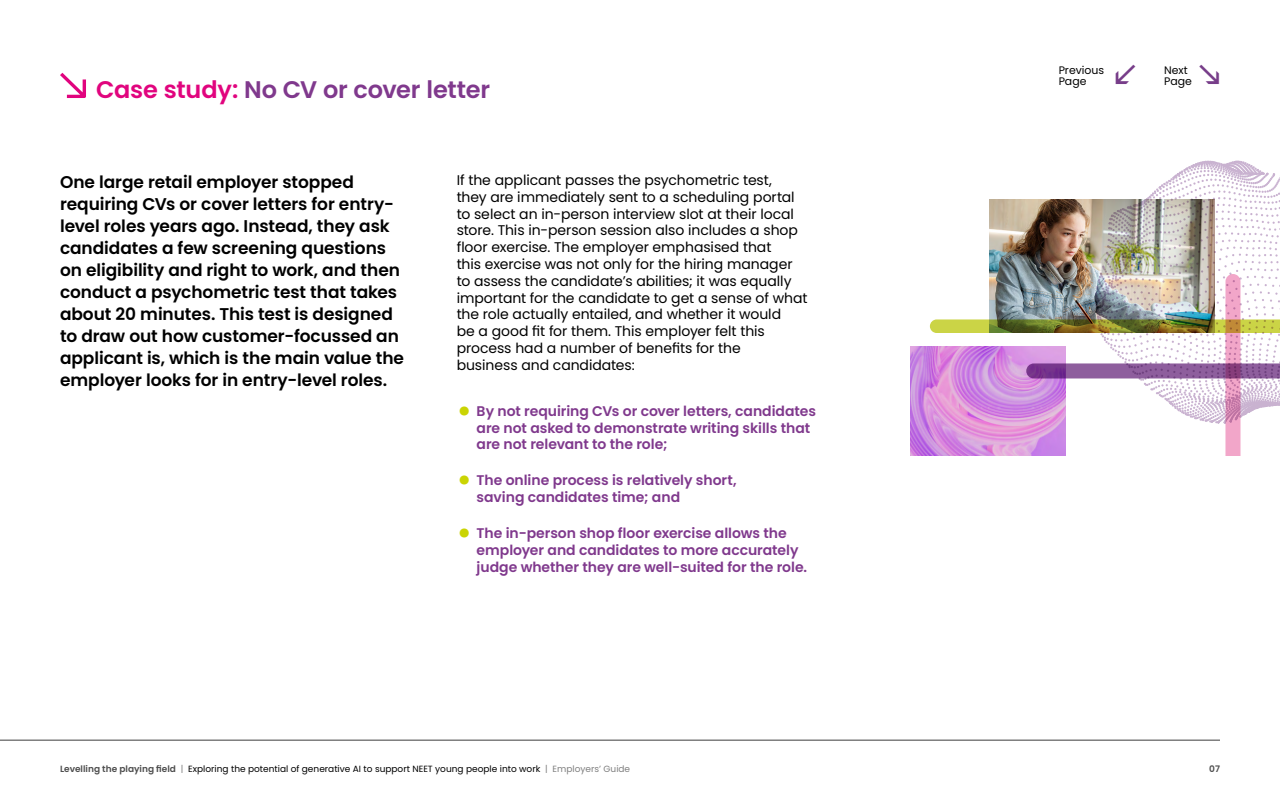
<style>
.page{position:relative;width:1280px;height:800px;background:#fff}
.page>*{position:absolute;margin:0;border:0;box-sizing:border-box;transform-origin:0 0}
.t1{font:600 24px "Poppins";letter-spacing:-.005em;color:#80398d}
.t2{font:600 17px/22px "Poppins";letter-spacing:-.005em;color:#000}
.t3{font:14px/16.8px "Poppins";letter-spacing:-.005em;color:#000}
.t4{font:600 14px/16.8px "Poppins";letter-spacing:-.005em;color:#80398d}
.t5{font:10.9px/10.9px "Poppins";color:#000}
.t6{font:9px "Poppins";color:#000}
.t7{font:600 9px "Poppins";color:#4d4d4d}
.s1{color:#e1047e}
.s2{font-weight:700;font-size:30px;color:#cad403}
.s3{font-weight:600;color:#4d4d4d}
.s4{color:#808080}
.s5{color:#773d89}
</style>
<div class="page">
<hr style="left:0;top:740px;width:1220px;height:1px;background:#3c3c3c">
<svg style="left:60px;top:73px;width:26px;height:25px"></svg>
<img style="left:910px;top:347px;width:20px;height:109px">
<img style="left:930px;top:160px;width:350px;height:296px">
<h1 class="t1" style="left:96px;top:76px;width:396px"><span class="s1">Case study:</span> No CV or cover letter</h1>
<p class="t2" style="left:60px;top:171px;width:346px">One large retail employer stopped requiring CVs or cover letters for entry&shy;level roles years ago. Instead, they ask candidates a few screening questions on eligibility and right to work, and then conduct a psychometric test that takes about 20 minutes. This test is designed to draw out how customer-focussed an applicant is, which is the main value the employer looks for in entry-level roles.</p>
<p class="t3" style="left:457px;top:172px;width:352px">If the applicant passes the psychometric test,<br>they are immediately sent to a scheduling portal to select an in-person interview slot at their local store. This in-person session also includes a shop floor exercise. The employer emphasised that<br>this exercise was not only for the hiring manager to assess the candidate’s abilities; it was equally important for the candidate to get a sense of what the role actually entailed, and whether it would<br>be a good fit for them. This employer felt this process had a number of benefits for the<br>business and candidates:</p>
<p class="t4" style="left:477px;top:403px;width:341px;text-indent:-20px"><span class="s2">•</span> By not requiring CVs or cover letters, candidates are not asked to demonstrate writing skills that are not relevant to the role;</p>
<p class="t4" style="left:477px;top:472px;width:261px;text-indent:-20px"><span class="s2">•</span> The online process is relatively short, saving candidates time; and</p>
<p class="t4" style="left:477px;top:525px;width:332px;text-indent:-20px"><span class="s2">•</span> The in-person shop floor exercise allows the employer and candidates to more accurately judge whether they are well-suited for the role.</p>
<p class="t6" style="left:60px;top:764px;width:572px"><span class="s3">Levelling the playing field</span> <span class="s4">|</span> Exploring the potential of generative AI to support NEET young people into work <span class="s4">| Employers’ Guide</span></p>
<p class="t5" style="left:1059px;top:65px;width:47px">Previous<br>Page</p>
<p class="t5" style="left:1164px;top:65px;width:29px;text-indent:-51px"><span class="s5">●</span> Next<br>Page</p>
<p class="t7" style="left:1209px;top:764px;width:12px">07</p>
</div>
